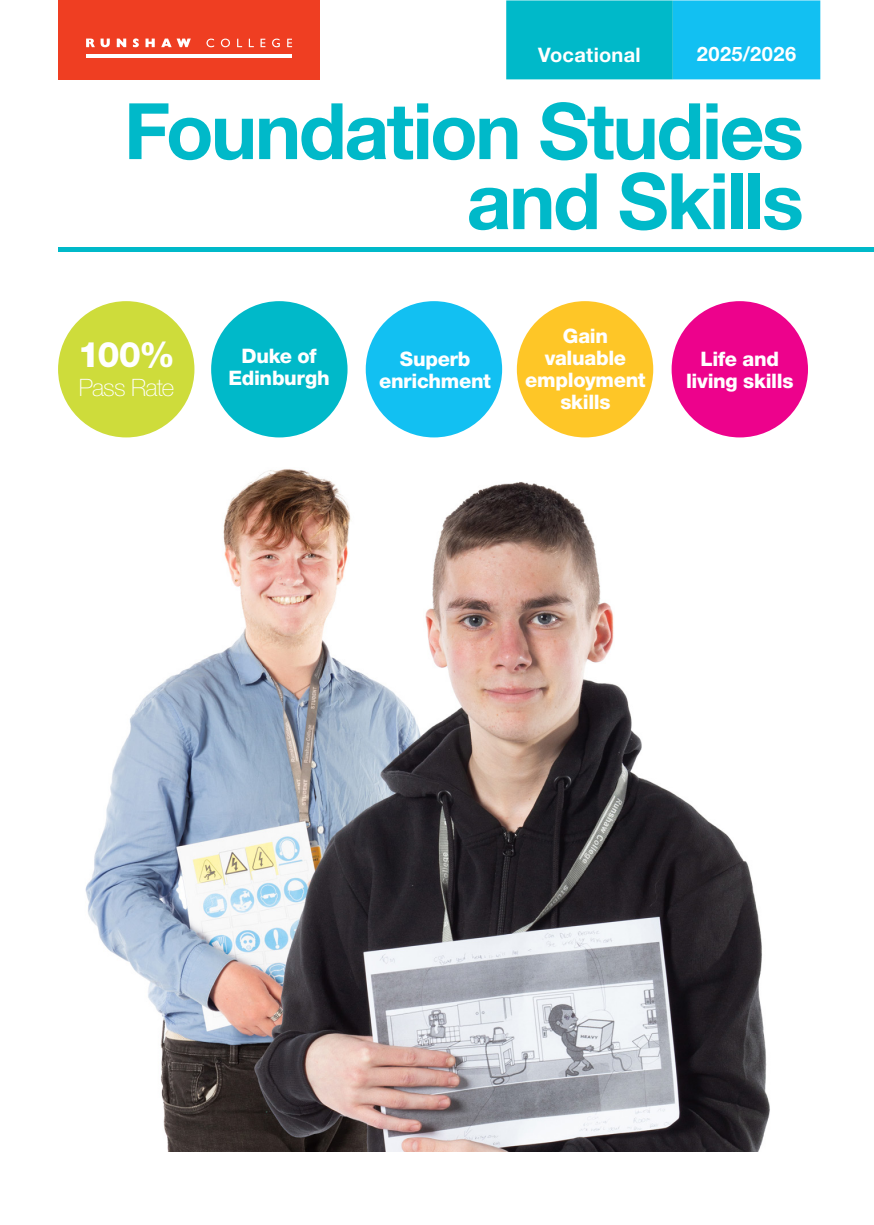
<style>
.page{position:relative;width:874px;height:1225px;background:#fff}
.page>*{position:absolute;margin:0;border:0;box-sizing:border-box;transform-origin:0 0}
.t1{font:700 78px/70px "Helvetica Neue LT Pro";letter-spacing:-.03em;color:#00b9c9;text-align:right}
.t2{font:800 35.2px "Helvetica Neue LT Pro";color:#fff}
.t3{font:100 24px "Helvetica Neue LT Pro";letter-spacing:-.035em;color:#fff}
.t4{font:800 20px/22px "Helvetica Neue LT Pro";letter-spacing:-.015em;color:#fff;text-align:center}
.t5{font:700 20px "Helvetica Neue LT Pro";letter-spacing:.015em;color:#fff}
</style>
<div class="page">
<div style="left:58px;top:0;width:262px;height:79px;background:#ef3e22"></div>
<svg style="left:506px;top:0;width:313px;height:79px;background:#0abcdc"></svg>
<div style="left:58px;top:301px;width:136px;height:136px;background:#cedc3b;border-radius:50%"></div>
<div style="left:211px;top:301px;width:136px;height:136px;background:#00b9c9;border-radius:50%"></div>
<div style="left:365px;top:301px;width:137px;height:136px;background:#12c0f2;border-radius:50%"></div>
<div style="left:516px;top:301px;width:137px;height:136px;background:#fec627;border-radius:50%"></div>
<div style="left:671px;top:301px;width:136px;height:136px;background:#ed028c;border-radius:50%"></div>
<div style="left:58px;top:247px;width:815px;height:5px;background:#00b9c9"></div>
<img style="left:85px;top:469px;width:685px;height:682px">
<hr style="left:86px;top:54px;width:206px;height:4px;background:#fff">
<svg style="left:86px;top:39px;width:24px;height:8px"></svg>
<svg style="left:117px;top:39px;width:9px;height:8px"></svg>
<svg style="left:133px;top:38px;width:6px;height:9px"></svg>
<svg style="left:145px;top:39px;width:10px;height:8px"></svg>
<svg style="left:161px;top:39px;width:30px;height:8px"></svg>
<svg style="left:206px;top:39px;width:8px;height:8px"></svg>
<svg style="left:221px;top:39px;width:9px;height:8px"></svg>
<svg style="left:237px;top:39px;width:5px;height:8px"></svg>
<svg style="left:249px;top:39px;width:5px;height:8px"></svg>
<svg style="left:260px;top:39px;width:5px;height:8px"></svg>
<svg style="left:272px;top:39px;width:8px;height:8px"></svg>
<svg style="left:287px;top:39px;width:5px;height:8px"></svg>
<p class="t5" style="left:538px;top:43px;width:104px">Vocational</p>
<p class="t5" style="left:696px;top:42px;width:101px">2025/2026</p>
<p class="t1" style="left:124px;top:95px;width:681px">Foundation Studies and Skills</p>
<p class="t2" style="left:78px;top:333px;width:99px">100%</p>
<p class="t3" style="left:79px;top:373px;width:97px">Pass Rate</p>
<p class="t4" style="left:228px;top:345px;width:103px">Duke of<br>Edinburgh</p>
<p class="t4" style="left:379px;top:347px;width:113px">Superb enrichment</p>
<p class="t4" style="left:525px;top:324px;width:122px">Gain valuable employment skills</p>
<p class="t4" style="left:685px;top:347px;width:109px">Life and living skills</p>
</div>
